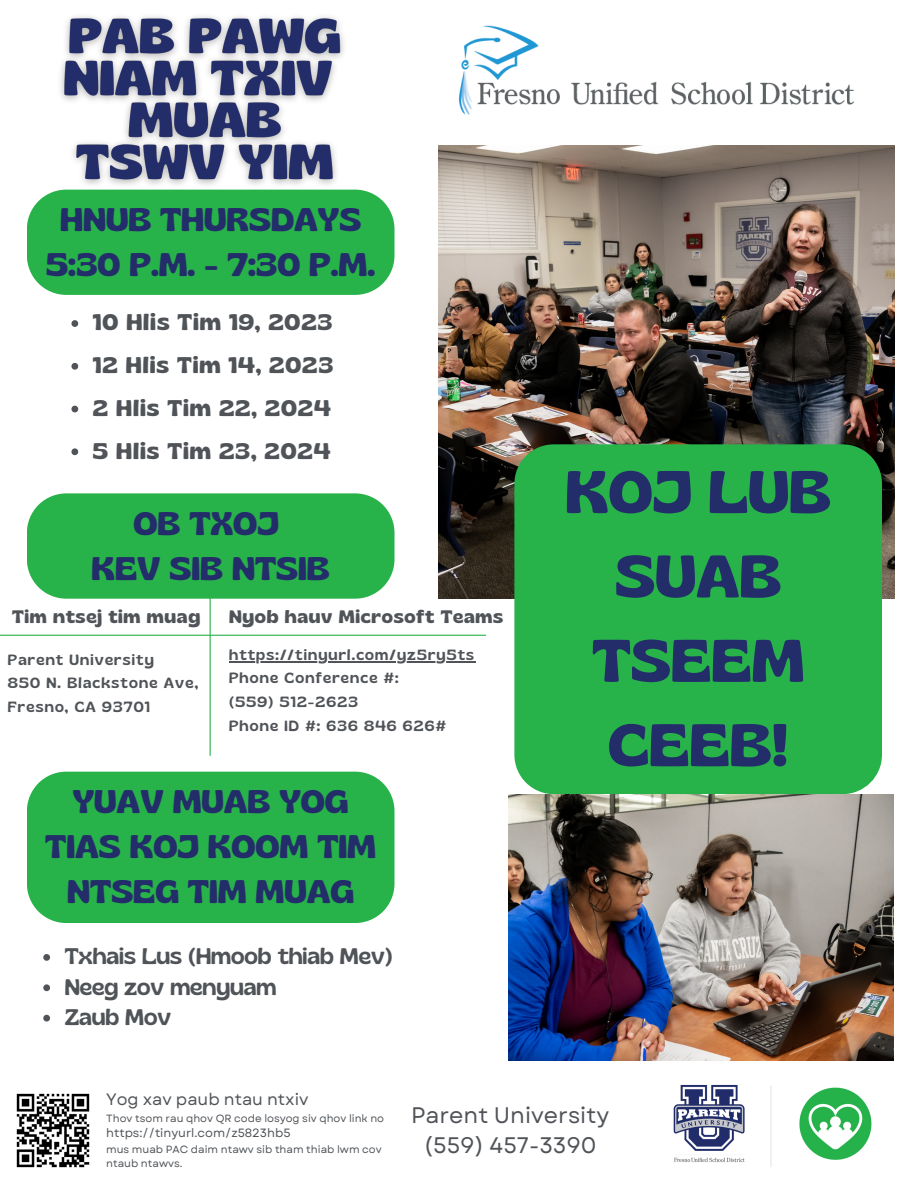
<style>
.page{position:relative;width:918px;height:1188px;background:#fff}
.page>*{position:absolute;margin:0;border:0;box-sizing:border-box;transform-origin:0 0}
.t1{font:600 59.55px/84.3px "Gliker";color:#232d6a;text-align:center}
.t2{font:600 32.55px/45px "Gliker";color:#232d6a;text-align:center}
.t3{font:600 22.5px "Gliker";letter-spacing:.04em;color:#505458}
.t4{font:22.5px "Gliker";color:#505458}
.t5{font:22.5px "Garet";color:#505458}
.t6{font:600 18px "Gliker";letter-spacing:.04em;color:#505458}
.t7{font:16.5px "Garet";color:#505458}
.t8{font:14.85px "Gliker";letter-spacing:.08em;color:#505458}
.t9{font:12px "Garet";color:#505458}
.t10{font:10.5px "Garet";color:#505458}
</style>
<div class="page">
<div style="left:27px;top:493px;width:368px;height:106px;background:#27b24a"></div>
<svg style="left:71px;top:320px;width:7px;height:7px"></svg>
<svg style="left:71px;top:363px;width:7px;height:7px"></svg>
<svg style="left:71px;top:406px;width:7px;height:6px"></svg>
<svg style="left:71px;top:448px;width:7px;height:7px"></svg>
<hr style="left:0;top:635px;width:486px;height:1px;background:#27b24a">
<img style="left:509px;top:794px;width:385px;height:267px">
<img style="left:673px;top:1084px;width:199px;height:83px">
<img style="left:439px;top:145px;width:456px;height:453px">
<hr style="left:210px;top:586px;width:1px;height:170px;background:#27b24a">
<div style="left:514px;top:444px;width:368px;height:350px;background:#27b24a"></div>
<div style="left:27px;top:772px;width:368px;height:151px;background:#27b24a"></div>
<img style="left:458px;top:25px;width:397px;height:90px">
<img style="left:60px;top:16px;width:294px;height:174px">
<hr style="left:229px;top:661px;width:246px;height:1px;background:#505458">
<svg style="left:43px;top:954px;width:7px;height:7px"></svg>
<svg style="left:43px;top:984px;width:7px;height:7px"></svg>
<svg style="left:43px;top:1015px;width:7px;height:7px"></svg>
<div style="left:27px;top:190px;width:368px;height:105px;background:#27b24a"></div>
<img style="left:16px;top:1093px;width:74px;height:75px">
<p class="t2" style="left:60px;top:196px;width:303px">HNUB THURSDAYS</p>
<p class="t2" style="left:46px;top:241px;width:331px">5:30 P.M. - 7:30 P.M.</p>
<p class="t3" style="left:93px;top:307px;width:241px">10 Hlis Tim 19, 2023</p>
<p class="t3" style="left:93px;top:350px;width:242px">12 Hlis Tim 14, 2023</p>
<p class="t3" style="left:93px;top:393px;width:239px">2 Hlis Tim 22, 2024</p>
<p class="t3" style="left:93px;top:436px;width:239px">5 Hlis Tim 23, 2024</p>
<p class="t2" style="left:134px;top:500px;width:147px">OB TXOJ</p>
<p class="t2" style="left:92px;top:545px;width:240px">KEV SIB NTSIB</p>
<p class="t6" style="left:12px;top:605px;width:190px">Tim ntsej tim muag</p>
<p class="t6" style="left:229px;top:605px;width:276px">Nyob hauv Microsoft Teams</p>
<p class="t8" style="left:229px;top:645px;width:247px">https://tinyurl.com/yz5ry5ts</p>
<p class="t8" style="left:229px;top:669px;width:171px">Phone Conference #:</p>
<p class="t8" style="left:229px;top:693px;width:130px">(559) 512-2623</p>
<p class="t8" style="left:229px;top:716px;width:218px">Phone ID #: 636 846 626#</p>
<p class="t8" style="left:8px;top:650px;width:147px">Parent University</p>
<p class="t8" style="left:8px;top:674px;width:192px">850 N. Blackstone Ave,</p>
<p class="t8" style="left:8px;top:698px;width:143px">Fresno, CA 93701</p>
<p class="t2" style="left:45px;top:778px;width:332px">YUAV MUAB YOG<br>TIAS KOJ KOOM TIM<br>NTSEG TIM MUAG</p>
<p class="t4" style="left:65px;top:942px;width:329px">Txhais Lus (Hmoob thiab Mev)</p>
<p class="t4" style="left:65px;top:973px;width:213px">Neeg zov menyuam</p>
<p class="t4" style="left:65px;top:1003px;width:108px">Zaub Mov</p>
<p class="t1" style="left:565px;top:448px;width:267px">KOJ LUB<br>SUAB<br>TSEEM<br>CEEB!</p>
<p class="t7" style="left:106px;top:1087px;width:204px">Yog xav paub ntau ntxiv</p>
<p class="t10" style="left:106px;top:1111px;width:279px">Thov tsom rau qhov QR code losyog siv qhov link no</p>
<p class="t9" style="left:106px;top:1124px;width:186px">https://tinyurl.com/z5823hb5</p>
<p class="t10" style="left:106px;top:1142px;width:277px">mus muab PAC daim ntawv sib tham thiab lwm cov</p>
<p class="t10" style="left:106px;top:1156px;width:78px">ntaub ntawvs.</p>
<p class="t5" style="left:411px;top:1099px;width:199px">Parent University</p>
<p class="t5" style="left:424px;top:1129px;width:174px">(559) 457-3390</p>
</div>
